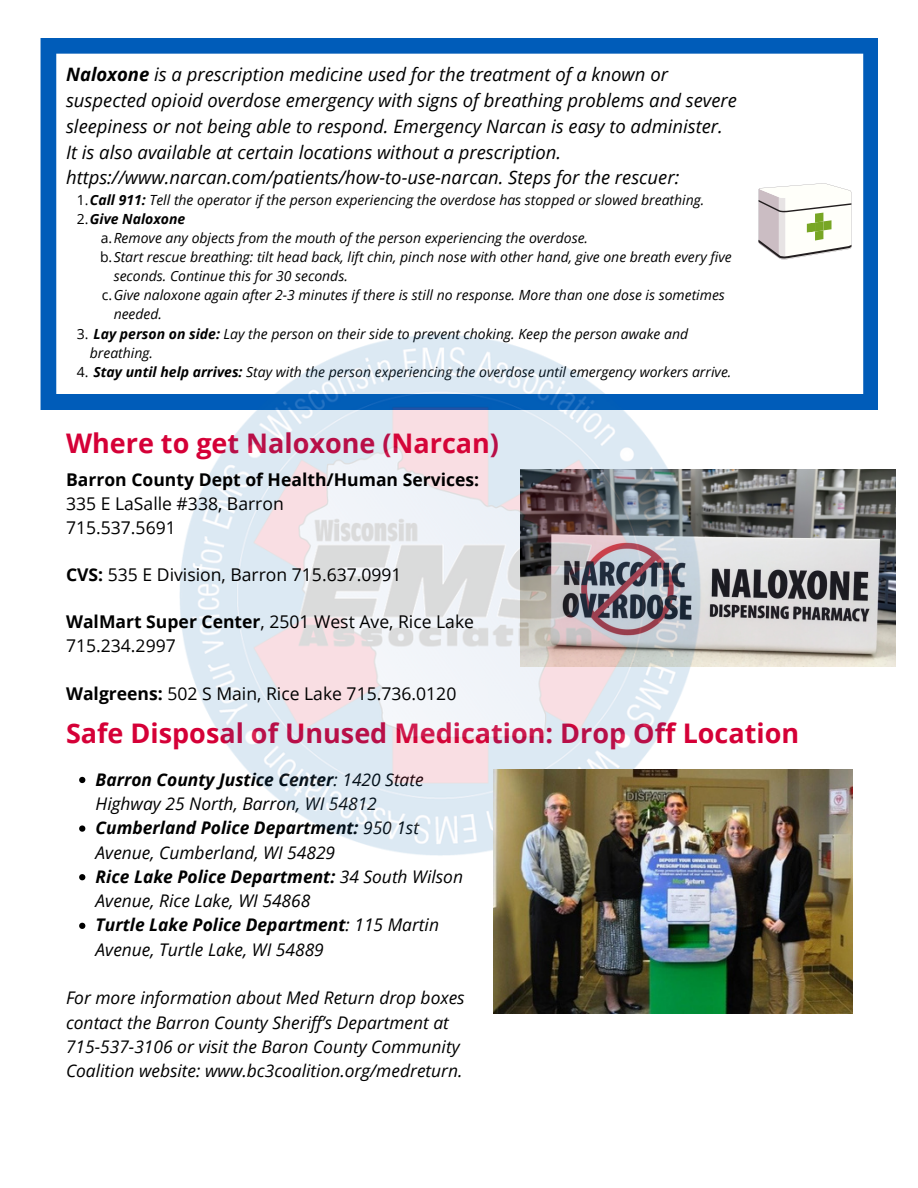
<style>
.page{position:relative;width:918px;height:1188px;background:#fff}
.page>*{position:absolute;margin:0;border:0;box-sizing:border-box;transform-origin:0 0}
.t1{font:700 27px "Open Sans";color:#d50037}
.t2{font:italic 18.45px/25.8px "Open Sans";color:#000}
.t3{font:17.55px/23.7px "Open Sans";color:#000}
.t4{font:700 17.55px "Open Sans";color:#000}
.t5{font:italic 17.4px/24.3px "Open Sans";color:#000}
.t6{font:italic 13.95px/19.2px "Open Sans";color:#000}
.t7{font:italic 700 13.95px "Open Sans";color:#000}
.s1{font-weight:700}
.s2{font-style:normal}
.s3{font-weight:400;font-style:normal}
</style>
<div class="page">
<svg style="left:41px;top:38px;width:837px;height:372px"></svg>
<svg style="left:758px;top:183px;width:94px;height:77px"></svg>
<svg style="left:79px;top:777px;width:6px;height:6px"></svg>
<svg style="left:79px;top:825px;width:6px;height:7px"></svg>
<svg style="left:79px;top:874px;width:6px;height:6px"></svg>
<svg style="left:79px;top:923px;width:6px;height:6px"></svg>
<img style="left:763px;top:469px;width:132px;height:197px">
<img style="left:155px;top:287px;width:608px;height:569px">
<img style="left:493px;top:769px;width:359px;height:244px">
<p class="t2" style="left:66px;top:61px;width:672px"><span class="s1">Naloxone</span> is a prescription medicine used for the treatment of a known or suspected opioid overdose emergency with signs of breathing problems and severe sleepiness or not being able to respond. Emergency Narcan is easy to administer.<br>It is also available at certain locations without a prescription. https://www.narcan.com/patients/how-to-use-narcan. Steps for the rescuer:</p>
<p class="t6" style="left:77px;top:190px;width:629px"><span class="s2">1.</span><span class="s1">Call 911:</span> Tell the operator if the person experiencing the overdose has stopped or slowed breathing.</p>
<p class="t7" style="left:77px;top:209px;width:110px"><span class="s3">2.</span>Give Naloxone</p>
<p class="t6" style="left:101px;top:228px;width:489px"><span class="s2">a.</span>Remove any objects from the mouth of the person experiencing the overdose.</p>
<p class="t6" style="left:100px;top:247px;width:633px"><span class="s2">b.</span>Start rescue breathing: tilt head back, lift chin, pinch nose with other hand, give one breath every five</p>
<p class="t6" style="left:114px;top:266px;width:236px">seconds. Continue this for 30 seconds.</p>
<p class="t6" style="left:102px;top:285px;width:624px"><span class="s2">c.</span>Give naloxone again after 2-3 minutes if there is still no response. More than one dose is sometimes</p>
<p class="t6" style="left:114px;top:304px;width:50px">needed.</p>
<p class="t6" style="left:90px;top:324px;width:600px;text-indent:-13px"><span class="s2">3.</span> <span class="s1">Lay person on side:</span> Lay the person on their side to prevent choking. Keep the person awake and breathing.</p>
<p class="t6" style="left:77px;top:362px;width:656px"><span class="s2">4.</span> <span class="s1">Stay until help arrives:</span> Stay with the person experiencing the overdose until emergency workers arrive.</p>
<h1 class="t1" style="left:66px;top:425px;width:435px">Where to get Naloxone (Narcan)</h1>
<p class="t4" style="left:66px;top:467px;width:415px">Barron County Dept of Health/Human Services:</p>
<p class="t3" style="left:66px;top:491px;width:219px">335 E LaSalle #338, Barron<br>715.537.5691</p>
<p class="t3" style="left:66px;top:562px;width:337px"><span class="s1">CVS:</span> 535 E Division, Barron 715.637.0991</p>
<p class="t3" style="left:66px;top:610px;width:410px"><span class="s1">WalMart Super Center</span>, 2501 West Ave, Rice Lake<br>715.234.2997</p>
<p class="t3" style="left:66px;top:681px;width:392px"><span class="s1">Walgreens:</span> 502 S Main, Rice Lake 715.736.0120</p>
<h1 class="t1" style="left:66px;top:714px;width:735px">Safe Disposal of Unused Medication: Drop Off Location</h1>
<p class="t5" style="left:96px;top:767px;width:369px"><span class="s1">Barron County Justice Center</span>: 1420 State Highway 25 North, Barron, WI 54812<br><span class="s1">Cumberland Police Department:</span> 950 1st Avenue, Cumberland, WI 54829<br><span class="s1">Rice Lake Police Department:</span> 34 South Wilson Avenue, Rice Lake, WI 54868<br><span class="s1">Turtle Lake Police Department</span>: 115 Martin Avenue, Turtle Lake, WI 54889</p>
<p class="t5" style="left:66px;top:985px;width:400px">For more information about Med Return drop boxes contact the Barron County Sheriff’s Department at 715-537-3106 or visit the Baron County Community Coalition website: www.bc3coalition.org/medreturn.</p>
</div>
